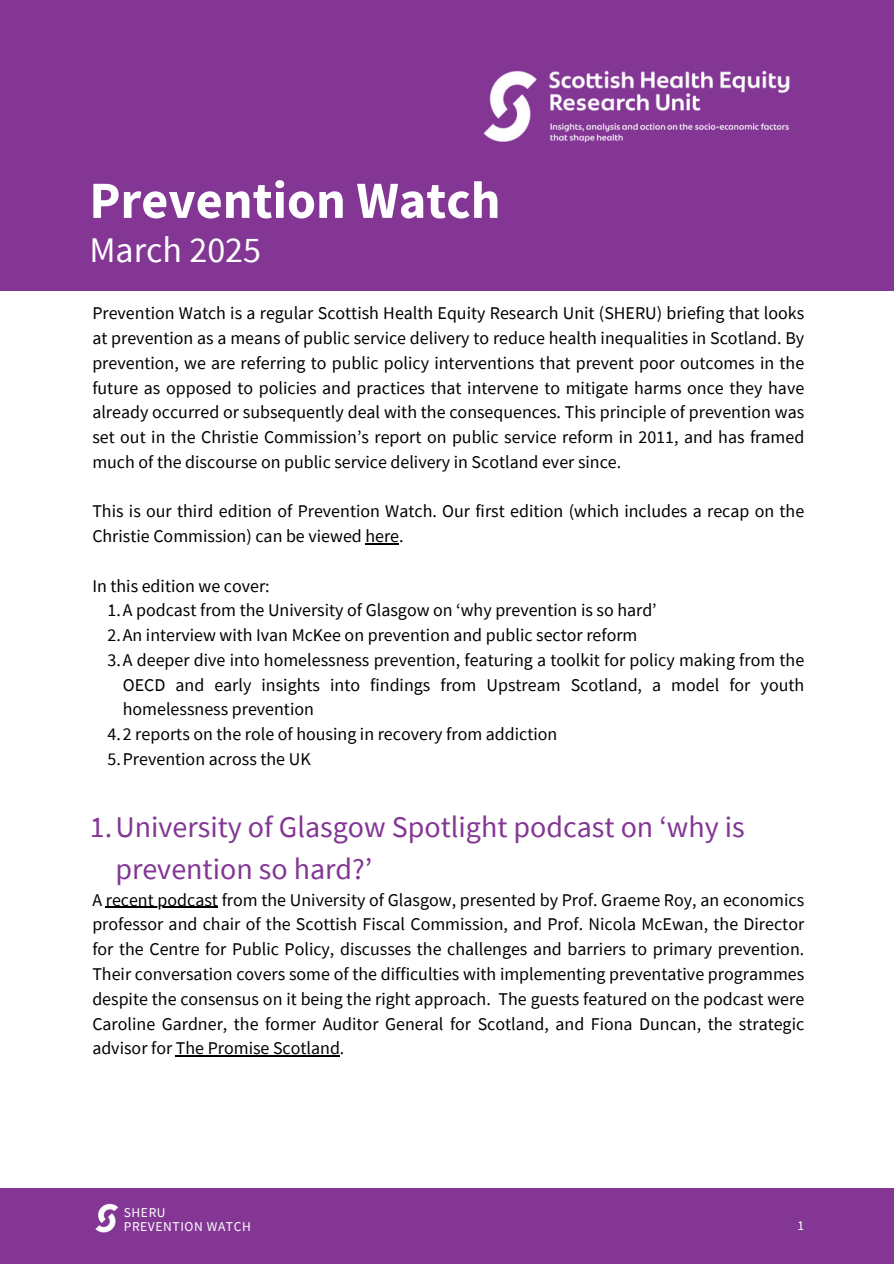
<style>
.page{position:relative;width:894px;height:1264px;background:#fff}
.page>*{position:absolute;margin:0;border:0;box-sizing:border-box;transform-origin:0 0}
.t1{font:700 52.2px "Source Sans Pro";color:#fff}
.t2{font:36px "Source Sans Pro";color:#fff}
.t3{font:30px/41.7px "Source Sans Pro";color:#833694}
.t4{font:17.85px/24.8px "Source Sans Pro";color:#000;text-align:justify}
.t5{font:13.5px "Source Sans Pro";letter-spacing:.045em;color:#fff}
</style>
<div class="page">
<div style="left:0;top:1188px;width:893px;height:75px;background:#833694"></div>
<img style="left:95px;top:1203px;width:24px;height:30px">
<div style="left:0;top:0;width:893px;height:291px;background:#833694"></div>
<img style="left:483px;top:70px;width:307px;height:73px">
<hr style="left:365px;top:543px;width:34px;height:1px;background:#000">
<hr style="left:106px;top:906px;width:112px;height:2px;background:#000">
<hr style="left:176px;top:1055px;width:164px;height:1px;background:#000">
<h3 class="t1" style="left:89px;top:166px;width:412px">Prevention Watch</h3>
<h3 class="t2" style="left:89px;top:226px;width:173px">March 2025</h3>
<h3 class="t4" style="left:92px;top:300px;width:713px">Prevention Watch is a regular Scottish Health Equity Research Unit (SHERU) briefing that looks at prevention as a means of public service delivery to reduce health inequalities in Scotland. By prevention, we are referring to public policy interventions that prevent poor outcomes in the future as opposed to policies and practices that intervene to mitigate harms once they have already occurred or subsequently deal with the consequences. This principle of prevention was set out in the Christie Commission’s report on public service reform in 2011, and has framed much of the discourse on public service delivery in Scotland ever since.</h3>
<p class="t4" style="left:92px;top:498px;width:713px">This is our third edition of Prevention Watch. Our first edition (which includes a recap on the<br>Christie Commission) can be viewed here.</p>
<p class="t4" style="left:92px;top:573px;width:179px">In this edition we cover:</p>
<p class="t4" style="left:108px;top:597px;width:550px">1.A podcast from the University of Glasgow on ‘why prevention is so hard’</p>
<p class="t4" style="left:108px;top:622px;width:531px">2.An interview with Ivan McKee on prevention and public sector reform</p>
<p class="t4" style="left:123px;top:647px;width:682px;text-indent:-15px">3.A deeper dive into homelessness prevention, featuring a toolkit for policy making from the OECD and early insights into findings from Upstream Scotland, a model for youth homelessness prevention</p>
<h3 class="t4" style="left:108px;top:721px;width:451px">4.2 reports on the role of housing in recovery from addiction</h3>
<p class="t4" style="left:108px;top:746px;width:204px">5.Prevention across the UK</p>
<p class="t3" style="left:115px;top:806px;width:630px;text-indent:-25px">1.University of Glasgow Spotlight podcast on ‘why is prevention so hard?’</p>
<p class="t4" style="left:92px;top:887px;width:713px">A recent podcast from the University of Glasgow, presented by Prof. Graeme Roy, an economics</p>
<p class="t4" style="left:92px;top:911px;width:713px">professor and chair of the Scottish Fiscal Commission, and Prof. Nicola McEwan, the Director for the Centre for Public Policy, discusses the challenges and barriers to primary prevention.<br>Their conversation covers some of the difficulties with implementing preventative programmes despite the consensus on it being the right approach. The guests featured on the podcast were Caroline Gardner, the former Auditor General for Scotland, and Fiona Duncan, the strategic advisor for The Promise Scotland.</p>
<p class="t5" style="left:124px;top:1203px;width:43px">SHERU</p>
<h1 class="t5" style="left:124px;top:1217px;width:129px">PREVENTION WATCH</h1>
<h3 class="t5" style="left:797px;top:1216px;width:8px">1</h3>
</div>
